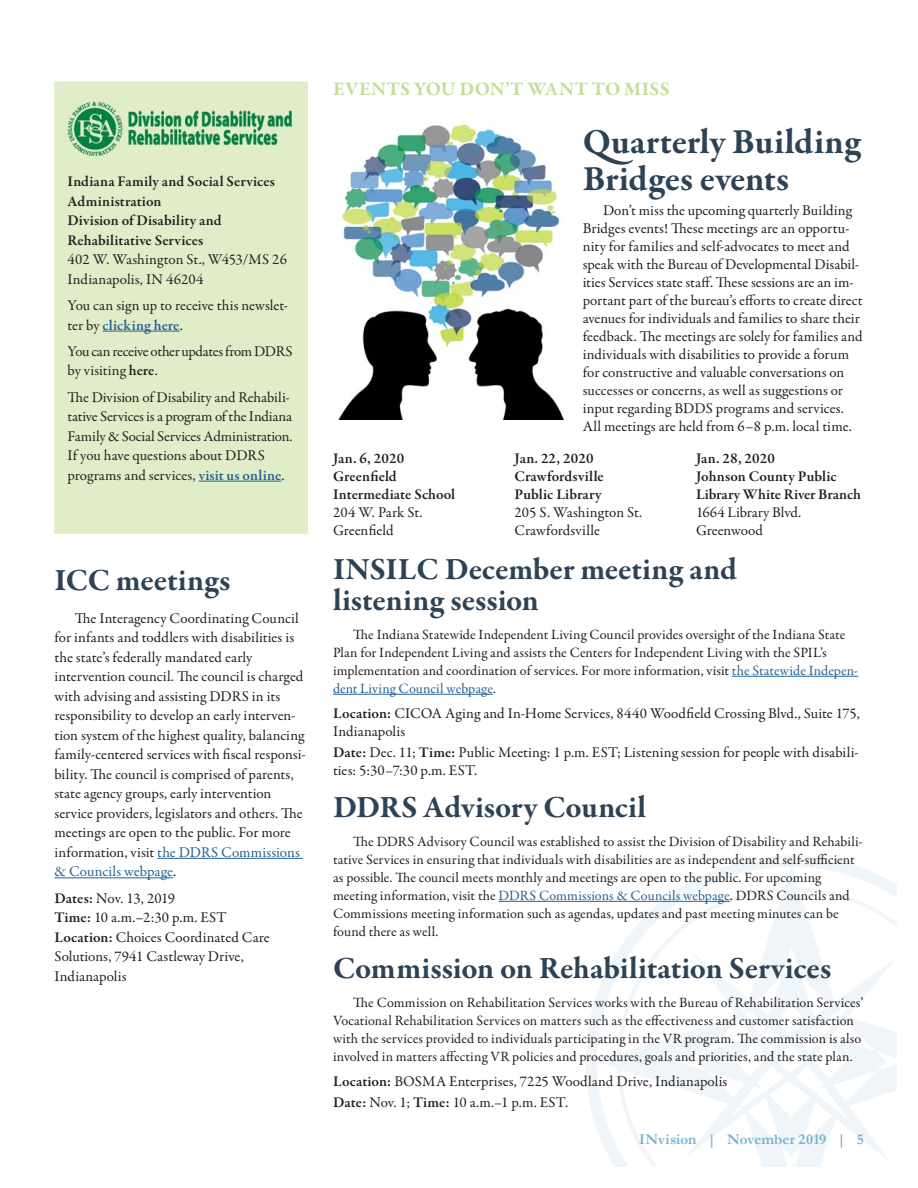
<style>
.page{position:relative;width:918px;height:1188px;background:#fff}
.page>*{position:absolute;margin:0;border:0;box-sizing:border-box;transform-origin:0 0}
.Headline_1{font:700 36px/37.5px "Garamond Premr Pro";color:#2d4255}
.Headline_1-2{font:700 31.5px/31.5px "Garamond Premr Pro";color:#2d4255}
.Headline_2{font:700 19.5px "Garamond Premr Pro";letter-spacing:.01em;color:#c4de95}
.Body_Copy_1{font:15px/19.5px "Garamond Premr Pro";color:#231f20}
.Body_Copy_1-2{font:600 15px/18px "Garamond Premr Pro";letter-spacing:.005em;color:#231f20}
.Body_Copy_1-3{font:15px/19.5px "Garamond Premr Pro";letter-spacing:-.02em;color:#231f20}
.t1{font:700 15px "Garamond";letter-spacing:.005em;color:#77afcc}
.Body_Copy_1-4{font:14.25px/18px "Garamond Premr Pro";letter-spacing:.005em;color:#231f20}
.s1{font-weight:400}
.s2{font-weight:600;color:#266193}
.s3{font-weight:600}
.s4{color:#266193}
.s5{font-size:14.25px}
.s6{font-size:15px}
</style>
<div class="page">
<svg style="left:585px;top:856px;width:312px;height:311px"></svg>
<img style="left:54px;top:81px;width:253px;height:392px">
<hr style="left:103px;top:331px;width:77px;height:1px;background:#266193">
<hr style="left:199px;top:481px;width:83px;height:1px;background:#266193">
<hr style="left:732px;top:676px;width:126px;height:1px;background:#266193">
<hr style="left:333px;top:694px;width:160px;height:1px;background:#266193">
<hr style="left:499px;top:901px;width:231px;height:1px;background:#266193">
<hr style="left:157px;top:858px;width:146px;height:1px;background:#266193">
<hr style="left:54px;top:877px;width:119px;height:1px;background:#266193">
<img style="left:338px;top:123px;width:226px;height:296px">
<p class="Body_Copy_1-2" style="left:68px;top:172px;width:221px;line-height:19.5px">Indiana Family and Social Services<br>Administration<br>Division of Disability and<br>Rehabilitative Services<br><span class="s1">402 W. Washington St., W453/MS 26<br>Indianapolis, IN 46204</span></p>
<p class="Body_Copy_1" style="left:68px;top:296px;width:222px">You can sign up to receive this newslet&shy;ter by <span class="s2">clicking here</span>.</p>
<p class="Body_Copy_1-3" style="left:68px;top:342px;width:227px">You can receive other updates from DDRS by visiting <span class="s3">here</span>.</p>
<p class="Body_Copy_1" style="left:68px;top:388px;width:227px">The Division of Disability and Rehabili&shy;tative Services is a program of the Indiana Family &amp; Social Services Administration.<br>If you have questions about DDRS programs and services, <span class="s2">visit us online</span>.</p>
<p class="Headline_1-2" style="left:54px;top:565px;width:177px">ICC meetings</p>
<p class="Body_Copy_1" style="left:54px;top:609px;width:253px;text-indent:20px">The Interagency Coordinating Council for infants and toddlers with disabilities is the state’s federally mandated early intervention council. The council is charged with advising and assisting DDRS in its responsibility to develop an early interven&shy;tion system of the highest quality, balancing family-centered services with fiscal responsi&shy;bility. The council is comprised of parents, state agency groups, early intervention service providers, legislators and others. The meetings are open to the public. For more information, visit <span class="s4">the DDRS Commissions &amp; Councils webpage</span>.</p>
<p class="Body_Copy_1" style="left:54px;top:888px;width:122px"><span class="s3">Dates:</span> Nov. 13, 2019</p>
<p class="Body_Copy_1" style="left:54px;top:908px;width:174px"><span class="s3">Time:</span> 10 a.m.–2:30 p.m. EST</p>
<p class="Body_Copy_1" style="left:54px;top:927px;width:217px"><span class="s3">Location:</span> Choices Coordinated Care<br>Solutions, 7941 Castleway Drive,<br>Indianapolis</p>
<p class="Headline_2" style="left:333px;top:77px;width:338px">EVENTS YOU DON’T WANT TO MISS</p>
<p class="Headline_1" style="left:583px;top:123px;width:280px">Quarterly Building<br>Bridges events</p>
<p class="Body_Copy_1" style="left:583px;top:202px;width:281px;line-height:18px;text-indent:20px">Don’t miss the upcoming quarterly Building Bridges events! These meetings are an opportu&shy;nity for families and self-advocates to meet and speak with the Bureau of Developmental Disabil&shy;ities Services state staff. These sessions are an im&shy;portant part of the bureau’s efforts to create direct avenues for individuals and families to share their feedback. The meetings are solely for families and individuals with disabilities to provide a forum for constructive and valuable conversations on successes or concerns, as well as suggestions or input regarding BDDS programs and services.<br>All meetings are held from 6–8 p.m. local time.</p>
<p class="Body_Copy_1-2" style="left:333px;top:449px;width:124px">Jan. 6, 2020<br>Greenfield<br>Intermediate School<br><span class="s1">204 W. Park St.<br>Greenfield</span></p>
<p class="Body_Copy_1-2" style="left:514px;top:449px;width:129px">Jan. 22, 2020<br>Crawfordsville<br>Public Library<br><span class="s1">205 S. Washington St.<br>Crawfordsville</span></p>
<p class="Body_Copy_1-2" style="left:696px;top:449px;width:167px">Jan. 28, 2020<br>Johnson County Public<br>Library White River Branch<br><span class="s1">1664 Library Blvd.<br>Greenwood</span></p>
<p class="Headline_1-2" style="left:333px;top:553px;width:405px">INSILC December meeting and listening session</p>
<p class="Body_Copy_1-4" style="left:333px;top:626px;width:527px;text-indent:20px">The Indiana Statewide Independent Living Council provides oversight of the Indiana State Plan for Independent Living and assists the Centers for Independent Living with the SPIL’s implementation and coordination of services. For more information, visit <span class="s4">the Statewide Indepen&shy;dent Living Council webpage</span>.</p>
<p class="Body_Copy_1" style="left:333px;top:704px;width:529px;line-height:18px"><span class="s3">Location:</span> CICOA Aging and In-Home Services, 8440 Woodfield Crossing Blvd., Suite 175,<br>Indianapolis</p>
<p class="Body_Copy_1" style="left:333px;top:743px;width:527px;line-height:18px"><span class="s3">Date:</span> Dec. 11; <span class="s3">Time:</span> Public Meeting: 1 p.m. EST; Listening session for people with disabili&shy;ties: 5:30<span class="s5">–</span>7:30 p.m. EST.</p>
<p class="Headline_1-2" style="left:333px;top:792px;width:315px">DDRS Advisory Council</p>
<p class="Body_Copy_1-4" style="left:333px;top:833px;width:531px;text-indent:20px">The DDRS Advisory Council was established to assist the Division of Disability and Rehabili&shy;tative Services in ensuring that individuals with disabilities are as independent and self-sufficient as possible. The council meets monthly and meetings are open to the public. For upcoming meeting information, visit the <span class="s4">DDRS Commissions &amp; Councils webpage</span><span class="s6">.</span> DDRS Councils and Commissions meeting information such as agendas, updates and past meeting minutes can be found there as well.</p>
<p class="Headline_1-2" style="left:333px;top:953px;width:500px">Commission on Rehabilitation Services</p>
<p class="Body_Copy_1-4" style="left:333px;top:994px;width:532px;text-indent:20px">The Commission on Rehabilitation Services works with the Bureau of Rehabilitation Services’ Vocational Rehabilitation Services on matters such as the effectiveness and customer satisfaction with the services provided to individuals participating in the VR program. The commission is also involved in matters affecting VR policies and procedures, goals and priorities, and the state plan.</p>
<p class="Body_Copy_1" style="left:333px;top:1072px;width:396px"><span class="s3">Location:</span> BOSMA Enterprises, 7225 Woodland Drive, Indianapolis</p>
<p class="Body_Copy_1" style="left:333px;top:1093px;width:237px"><span class="s3">Date:</span> Nov. 1; <span class="s3">Time:</span> 10 a.m.<span class="s5">–</span>1 p.m. EST.</p>
<p class="t1" style="left:639px;top:1129px;width:226px">INvision | November 2019 | 5</p>
</div>
